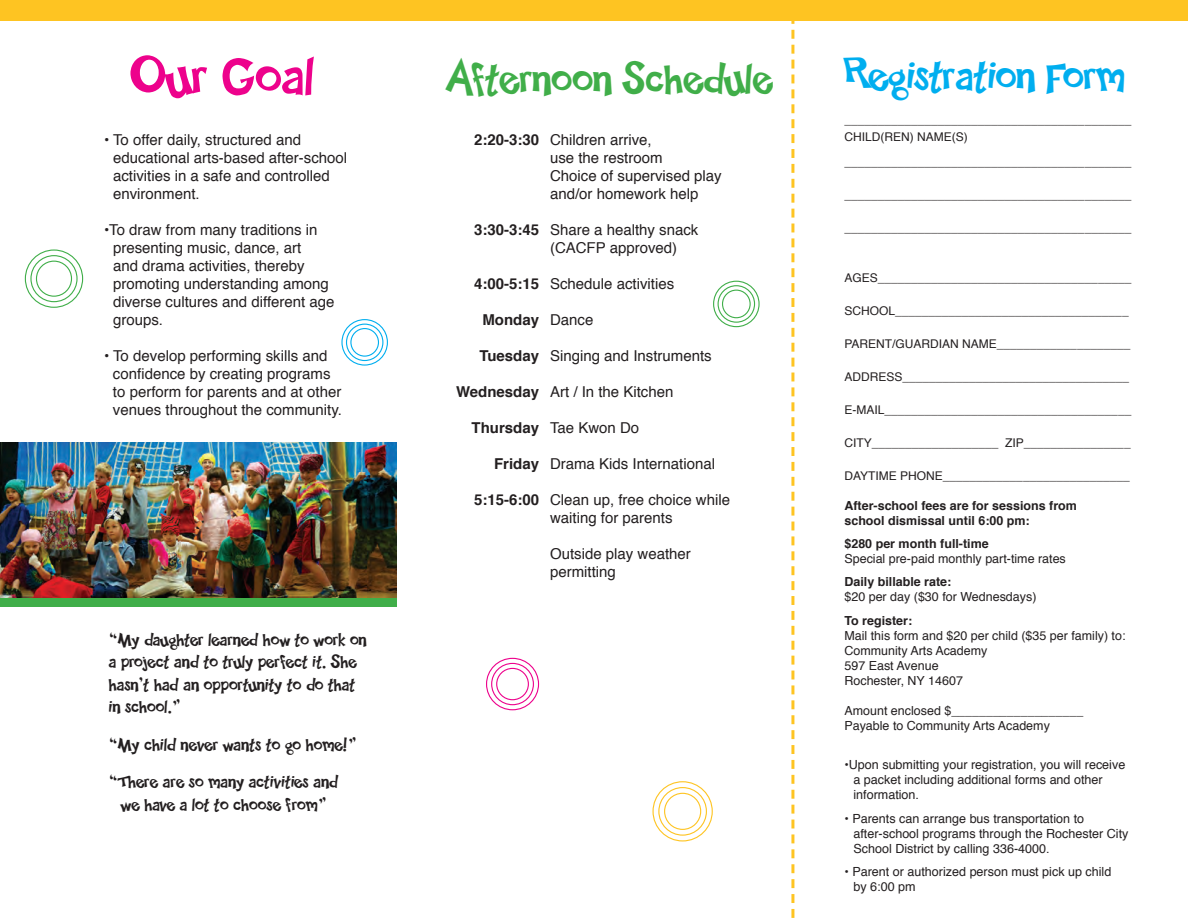
<style>
.page{position:relative;width:1188px;height:918px;background:#fff}
.page>*{position:absolute;margin:0;border:0;box-sizing:border-box;transform-origin:0 0}
.t1{font:57px "Happy Sans";color:#ed028c}
.t2{font:45px "Happy Sans";color:#40ae49}
.t3{font:45px "Happy Sans";color:#00aeef}
.t4{font:18.75px/22.5px "Happy Sans";color:#231f20}
.t5{font:15px/18px "Helvetica";color:#231f20}
.t6{font:700 15px "Helvetica";color:#231f20}
.t7{font:12.6px/15px "Helvetica";color:#231f20}
.t8{font:12.45px/15px "Helvetica";color:#231f20}
.t9{font:700 12.45px/15px "Helvetica";color:#231f20}
.t10{font:12px/16.5px "Helvetica";color:#231f20}
</style>
<div class="page">
<div style="left:0;top:588px;width:396px;height:19px;background:#40ae49"></div>
<img style="left:0;top:443px;width:396px;height:154px">
<div style="left:713px;top:281px;width:47px;height:46px;border:1px solid #40ae49;border-radius:50%"></div>
<div style="left:718px;top:285px;width:37px;height:38px;border:1px solid #40ae49;border-radius:50%"></div>
<div style="left:722px;top:290px;width:29px;height:28px;border:1px solid #40ae49;border-radius:50%"></div>
<div style="left:486px;top:658px;width:53px;height:52px;border:1px solid #ed028c;border-radius:50%"></div>
<div style="left:491px;top:663px;width:43px;height:42px;border:1px solid #ed028c;border-radius:50%"></div>
<div style="left:496px;top:668px;width:33px;height:32px;border:1px solid #ed028c;border-radius:50%"></div>
<div style="left:25px;top:249px;width:58px;height:59px;border:1px solid #40ae49;border-radius:50%"></div>
<div style="left:30px;top:255px;width:48px;height:47px;border:1px solid #40ae49;border-radius:50%"></div>
<div style="left:36px;top:261px;width:36px;height:36px;border:1px solid #40ae49;border-radius:50%"></div>
<div style="left:341px;top:319px;width:47px;height:47px;border:1px solid #00aeef;border-radius:50%"></div>
<div style="left:346px;top:324px;width:37px;height:37px;border:1px solid #00aeef;border-radius:50%"></div>
<div style="left:350px;top:328px;width:29px;height:29px;border:1px solid #00aeef;border-radius:50%"></div>
<div style="left:653px;top:781px;width:60px;height:61px;border:1px solid #fec422;border-radius:50%"></div>
<div style="left:658px;top:787px;width:49px;height:49px;border:1px solid #fec422;border-radius:50%"></div>
<div style="left:664px;top:793px;width:37px;height:37px;border:1px solid #fec422;border-radius:50%"></div>
<div style="left:0;top:0;width:1188px;height:21px;background:#fec422"></div>
<svg style="left:791px;top:21px;width:3px;height:897px"></svg>
<h1 class="t1" style="left:130px;top:43px;width:186px">Our Goal</h1>
<h2 class="t2" style="left:444px;top:52px;width:330px">Afternoon Schedule</h2>
<p class="t6" style="left:474px;top:128px;width:67px">2:20-3:30</p>
<p class="t5" style="left:113px;top:131px;width:236px;text-indent:-9px">• To offer daily, structured and educational arts-based after-school activities in a safe and controlled environment.</p>
<p class="t5" style="left:113px;top:221px;width:223px;text-indent:-9px">•To draw from many traditions in presenting music, dance, art<br>and drama activities, thereby promoting understanding among diverse cultures and different age groups.</p>
<p class="t5" style="left:113px;top:347px;width:231px;text-indent:-9px">• To develop performing skills and confidence by creating programs to perform for parents and at other venues throughout the community.</p>
<p class="t5" style="left:550px;top:131px;width:173px">Children arrive,<br>use the restroom<br>Choice of supervised play and/or homework help</p>
<p class="t5" style="left:550px;top:221px;width:150px">Share a healthy snack (CACFP approved)</p>
<p class="t5" style="left:550px;top:275px;width:126px">Schedule activities</p>
<p class="t5" style="left:550px;top:311px;width:45px">Dance</p>
<p class="t5" style="left:550px;top:347px;width:163px">Singing and Instruments</p>
<p class="t5" style="left:550px;top:383px;width:125px">Art / In the Kitchen</p>
<p class="t5" style="left:550px;top:419px;width:91px">Tae Kwon Do</p>
<p class="t5" style="left:550px;top:455px;width:167px">Drama Kids International</p>
<p class="t5" style="left:550px;top:491px;width:182px">Clean up, free choice while waiting for parents</p>
<p class="t5" style="left:550px;top:545px;width:142px">Outside play weather permitting</p>
<p class="t6" style="left:474px;top:218px;width:67px">3:30-3:45</p>
<p class="t6" style="left:474px;top:272px;width:67px">4:00-5:15</p>
<p class="t6" style="left:482px;top:308px;width:58px">Monday</p>
<p class="t6" style="left:479px;top:344px;width:61px">Tuesday</p>
<p class="t6" style="left:456px;top:380px;width:85px">Wednesday</p>
<p class="t6" style="left:472px;top:416px;width:69px">Thursday</p>
<p class="t6" style="left:494px;top:452px;width:47px">Friday</p>
<p class="t6" style="left:474px;top:488px;width:67px">5:15-6:00</p>
<p class="t4" style="left:109px;top:628px;width:259px">“My daughter learned how to work on a project and to truly perfect it. She hasn’t had an opportunity to do that in school.”</p>
<p class="t4" style="left:109px;top:726px;width:249px;line-height:37.5px">“My child never wants to go home!” “There are so many activities and</p>
<p class="t4" style="left:121px;top:793px;width:207px">we have a lot to choose from”</p>
<h2 class="t3" style="left:844px;top:50px;width:282px">Registration Form</h2>
<p class="t10" style="left:844px;top:112px;width:288px">___________________________________________<br>CHILD(REN) NAME(S)</p>
<p class="t10" style="left:844px;top:154px;width:288px">___________________________________________</p>
<p class="t10" style="left:844px;top:187px;width:288px">___________________________________________</p>
<p class="t10" style="left:844px;top:220px;width:288px">___________________________________________</p>
<p class="t10" style="left:844px;top:269px;width:288px">AGES______________________________________</p>
<p class="t10" style="left:844px;top:302px;width:286px">SCHOOL___________________________________</p>
<p class="t10" style="left:844px;top:335px;width:287px">PARENT/GUARDIAN NAME____________________</p>
<p class="t10" style="left:844px;top:368px;width:286px">ADDRESS__________________________________</p>
<p class="t10" style="left:844px;top:401px;width:288px">E-MAIL_____________________________________</p>
<p class="t10" style="left:844px;top:434px;width:288px">CITY___________________ ZIP________________</p>
<p class="t10" style="left:844px;top:467px;width:287px">DAYTIME PHONE____________________________</p>
<p class="t9" style="left:844px;top:498px;width:234px">After-school fees are for sessions from school dismissal until 6:00 pm:</p>
<p class="t9" style="left:844px;top:536px;width:146px">$280 per month full-time</p>
<p class="t8" style="left:844px;top:552px;width:223px">Special pre-paid monthly part-time rates</p>
<p class="t9" style="left:844px;top:575px;width:108px">Daily billable rate:</p>
<p class="t8" style="left:844px;top:590px;width:194px">$20 per day ($30 for Wednesdays)</p>
<p class="t9" style="left:844px;top:613px;width:69px">To register:</p>
<p class="t8" style="left:844px;top:628px;width:283px">Mail this form and $20 per child ($35 per family) to:<br>Community Arts Academy<br>597 East Avenue<br>Rochester, NY 14607</p>
<p class="t8" style="left:844px;top:703px;width:240px">Amount enclosed $___________________<br>Payable to Community Arts Academy</p>
<p class="t7" style="left:853px;top:757px;width:273px;text-indent:-9px">•Upon submitting your registration, you will receive a packet including additional forms and other information.</p>
<p class="t7" style="left:853px;top:811px;width:277px;text-indent:-9px">• Parents can arrange bus transportation to after-school programs through the Rochester City<br>School District by calling 336-4000.</p>
<p class="t7" style="left:853px;top:865px;width:259px;text-indent:-9px">• Parent or authorized person must pick up child by 6:00 pm</p>
</div>
